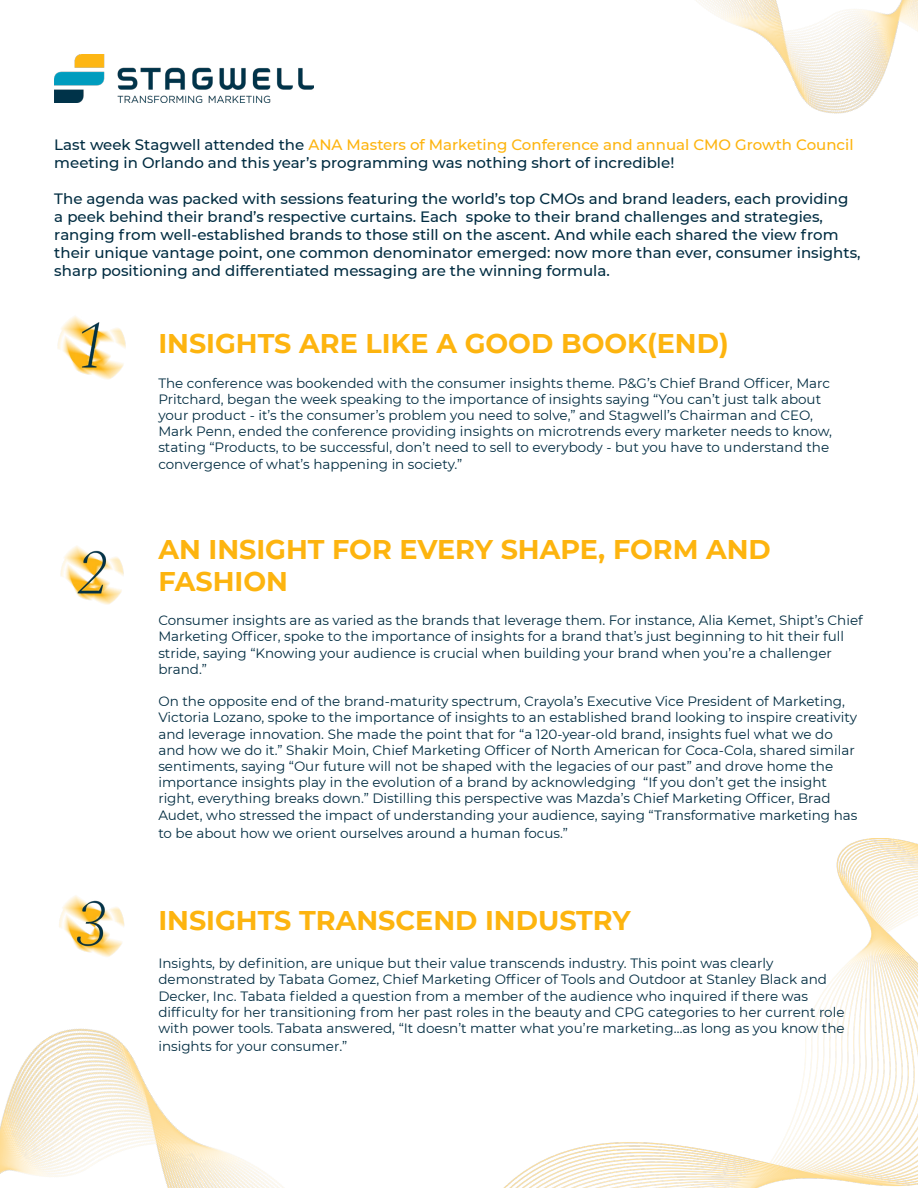
<style>
.page{position:relative;width:918px;height:1188px;background:#fff}
.page>*{position:absolute;margin:0;border:0;box-sizing:border-box;transform-origin:0 0}
.t1{font:700 27px/32.4px "Montserrat";color:#fdb40f}
.t2{font:500 15px/18px "Montserrat";color:#002c41}
.t3{font:13.5px/16.2px "Montserrat";color:#002c41}
.s1{color:#fdb40f}
</style>
<div class="page">
<img style="left:696px;top:0;width:222px;height:114px">
<img style="left:503px;top:839px;width:415px;height:349px">
<img style="left:0;top:1028px;width:284px;height:160px">
<img style="left:54px;top:54px;width:259px;height:48px">
<img style="left:57px;top:316px;width:69px;height:64px">
<img style="left:60px;top:546px;width:64px;height:59px">
<img style="left:59px;top:895px;width:66px;height:62px">
<p class="t2" style="left:54px;top:135px;width:801px">Last week Stagwell attended the <span class="s1">ANA Masters of Marketing Conference and annual CMO Growth Council </span>meeting in Orlando and this year’s programming was nothing short of incredible!</p>
<p class="t2" style="left:54px;top:189px;width:808px">The agenda was packed with sessions featuring the world’s top CMOs and brand leaders, each providing a peek behind their brand’s respective curtains. Each spoke to their brand challenges and strategies, ranging from well-established brands to those still on the ascent. And while each shared the view from their unique vantage point, one common denominator emerged: now more than ever, consumer insights, sharp positioning and differentiated messaging are the winning formula.</p>
<h1 class="t1" style="left:158px;top:326px;width:572px">INSIGHTS ARE LIKE A GOOD BOOK(END)</h1>
<p class="t3" style="left:158px;top:374px;width:675px">The conference was bookended with the consumer insights theme. P&amp;G’s Chief Brand Officer, Marc Pritchard, began the week speaking to the importance of insights saying “You can’t just talk about your product - it’s the consumer’s problem you need to solve,” and Stagwell’s Chairman and CEO, Mark Penn, ended the conference providing insights on microtrends every marketer needs to know, stating “Products, to be successful, don’t need to sell to everybody - but you have to understand the convergence of what’s happening in society.”</p>
<h1 class="t1" style="left:158px;top:532px;width:614px">AN INSIGHT FOR EVERY SHAPE, FORM AND<br>FASHION</h1>
<p class="t3" style="left:158px;top:612px;width:706px">Consumer insights are as varied as the brands that leverage them. For instance, Alia Kemet, Shipt’s Chief Marketing Officer, spoke to the importance of insights for a brand that’s just beginning to hit their full stride, saying “Knowing your audience is crucial when building your brand when you’re a challenger brand.”</p>
<p class="t3" style="left:158px;top:693px;width:701px">On the opposite end of the brand-maturity spectrum, Crayola’s Executive Vice President of Marketing, Victoria Lozano, spoke to the importance of insights to an established brand looking to inspire creativity and leverage innovation. She made the point that for “a 120-year-old brand, insights fuel what we do and how we do it.” Shakir Moin, Chief Marketing Officer of North American for Coca-Cola, shared similar sentiments, saying “Our future will not be shaped with the legacies of our past” and drove home the importance insights play in the evolution of a brand by acknowledging “If you don’t get the insight right, everything breaks down.” Distilling this perspective was Mazda’s Chief Marketing Officer, Brad Audet, who stressed the impact of understanding your audience, saying “Transformative marketing has</p>
<p class="t3" style="left:158px;top:824px;width:411px">to be about how we orient ourselves around a human focus.”</p>
<h1 class="t1" style="left:158px;top:903px;width:474px">INSIGHTS TRANSCEND INDUSTRY</h1>
<p class="t3" style="left:158px;top:955px;width:688px">Insights, by definition, are unique but their value transcends industry. This point was clearly demonstrated by Tabata Gomez, Chief Marketing Officer of Tools and Outdoor at Stanley Black and Decker, Inc. Tabata fielded a question from a member of the audience who inquired if there was difficulty for her transitioning from her past roles in the beauty and CPG categories to her current role with power tools. Tabata answered, “It doesn’t matter what you’re marketing…as long as you know the</p>
<p class="t3" style="left:158px;top:1038px;width:190px">insights for your consumer.”</p>
</div>
